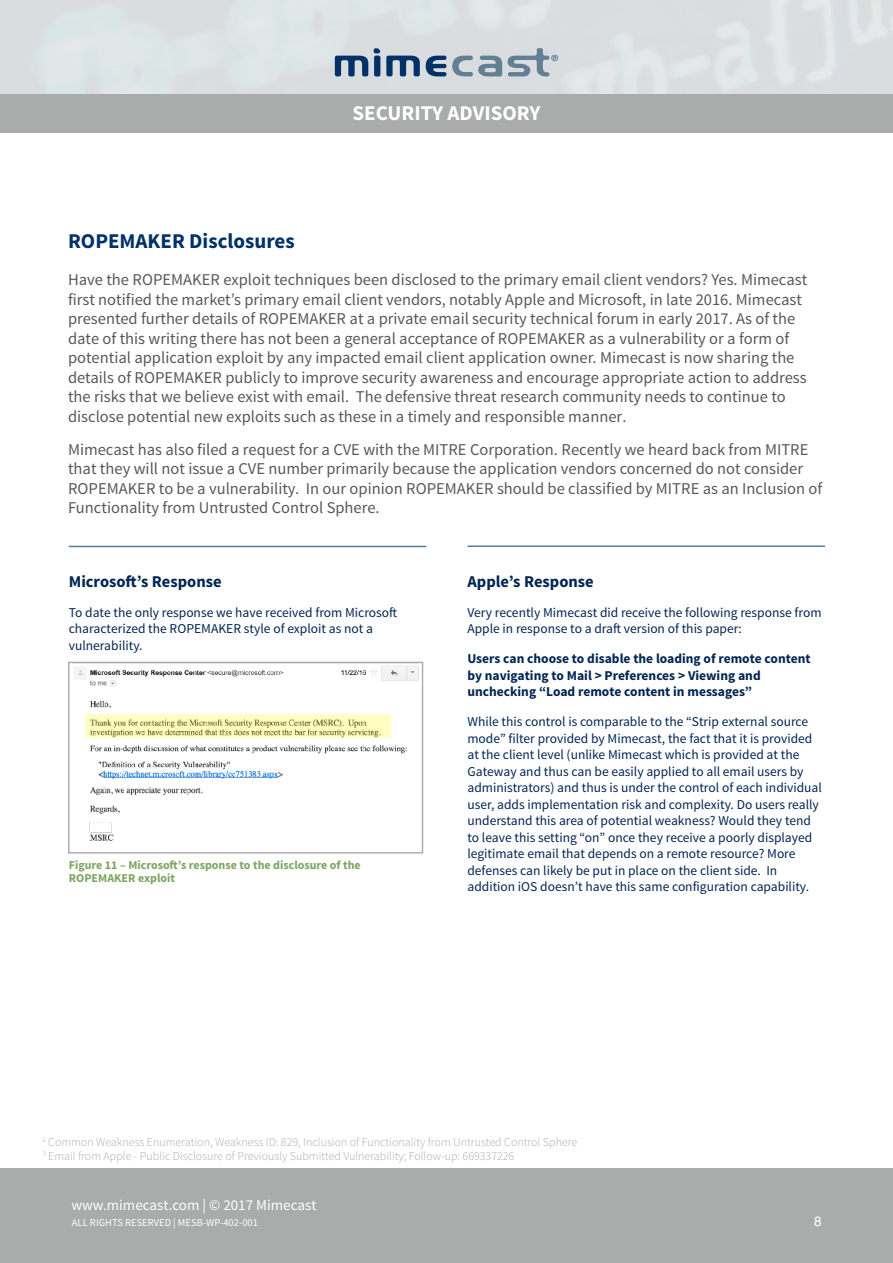
<style>
.page{position:relative;width:893px;height:1263px;background:#fff}
.page>*{position:absolute;margin:0;border:0;box-sizing:border-box;transform-origin:0 0}
.Main_Text{font:700 21px "Source Sans Pro";color:#003268}
.Page_Title{font:700 21px "Source Sans Pro";color:#fff}
.Main_Text-2{font:16.5px/19.5px "Source Sans Pro";color:#57585a}
.Main_Text-3{font:700 16.5px "Source Sans Pro";color:#002553}
.t1{font:15px "Source Sans Pro";color:#fff}
.Main_Text-4{font:13.5px/16.5px "Source Sans Pro";color:#002553}
.Main_Text-5{font:700 13.5px/16.5px "Source Sans Pro";color:#002553}
.t2{font:13.5px "Helvetica";color:#fff}
.Large_Bullet_Text{font:300 12px/13.5px "Source Sans Pro";color:#aaabab}
.Image_Title{font:700 12px/13.5px "Source Sans Pro";color:#7ca561}
.t3{font:10.5px "Source Sans Pro";color:#fff}
</style>
<div class="page">
<div style="left:0;top:0;width:893px;height:106px;background:#dbdee1"></div>
<svg style="left:335px;top:56px;width:33px;height:20px"></svg>
<svg style="left:426px;top:56px;width:20px;height:20px"></svg>
<svg style="left:452px;top:56px;width:50px;height:20px"></svg>
<svg style="left:374px;top:48px;width:6px;height:29px"></svg>
<svg style="left:386px;top:56px;width:34px;height:20px"></svg>
<svg style="left:508px;top:48px;width:50px;height:28px"></svg>
<div style="left:0;top:94px;width:893px;height:39px;background:#aaabab"></div>
<div style="left:0;top:1168px;width:893px;height:95px;background:#aaabab"></div>
<img style="left:74px;top:665px;width:345px;height:176px">
<div style="left:68px;top:662px;width:355px;height:191px;border:1px solid #aaabab"></div>
<hr style="left:69px;top:546px;width:357px;height:1px;background:#577e95">
<hr style="left:467px;top:545px;width:358px;height:2px;background:#577e95">
<p class="Page_Title" style="left:353px;top:99px;width:189px">SECURITY ADVISORY</p>
<p class="Main_Text" style="left:68px;top:227px;width:228px">ROPEMAKER Disclosures</p>
<p class="Main_Text-2" style="left:68px;top:270px;width:741px">Have the ROPEMAKER exploit techniques been disclosed to the primary email client vendors? Yes. Mimecast first notified the market’s primary email client vendors, notably Apple and Microsoft, in late 2016. Mimecast presented further details of ROPEMAKER at a private email security technical forum in early 2017. As of the date of this writing there has not been a general acceptance of ROPEMAKER as a vulnerability or a form of potential application exploit by any impacted email client application owner. Mimecast is now sharing the details of ROPEMAKER publicly to improve security awareness and encourage appropriate action to address the risks that we believe exist with email. The defensive threat research community needs to continue to disclose potential new exploits such as these in a timely and responsible manner.</p>
<p class="Main_Text-2" style="left:68px;top:440px;width:756px">Mimecast has also filed a request for a CVE with the MITRE Corporation. Recently we heard back from MITRE that they will not issue a CVE number primarily because the application vendors concerned do not consider ROPEMAKER to be a vulnerability. In our opinion ROPEMAKER should be classified by MITRE as an Inclusion of Functionality from Untrusted Control Sphere.</p>
<p class="Main_Text-3" style="left:69px;top:570px;width:154px">Microsoft’s Response</p>
<p class="Main_Text-4" style="left:69px;top:604px;width:330px">To date the only response we have received from Microsoft characterized the ROPEMAKER style of exploit as not a vulnerability.</p>
<p class="Image_Title" style="left:69px;top:859px;width:293px">Figure 11 – Microsoft’s response to the disclosure of the<br>ROPEMAKER exploit</p>
<p class="Main_Text-3" style="left:467px;top:570px;width:128px">Apple’s Response</p>
<p class="Main_Text-4" style="left:467px;top:604px;width:356px">Very recently Mimecast did receive the following response from<br>Apple in response to a draft version of this paper:</p>
<p class="Main_Text-5" style="left:467px;top:651px;width:345px">Users can choose to disable the loading of remote content by navigating to Mail &gt; Preferences &gt; Viewing and unchecking “Load remote content in messages”</p>
<p class="Main_Text-4" style="left:467px;top:713px;width:356px">While this control is comparable to the “Strip external source mode” filter provided by Mimecast, the fact that it is provided at the client level (unlike Mimecast which is provided at the Gateway and thus can be easily applied to all email users by administrators) and thus is under the control of each individual user, adds implementation risk and complexity. Do users really understand this area of potential weakness? Would they tend to leave this setting “on” once they receive a poorly displayed legitimate email that depends on a remote resource? More defenses can likely be put in place on the client side. In addition iOS doesn’t have this same configuration capability.</p>
<p class="Large_Bullet_Text" style="left:43px;top:1135px;width:536px"><sup>2</sup> Common Weakness Enumeration, Weakness ID: 829, Inclusion of Functionality from Untrusted Control Sphere<br><sup>3</sup> Email from Apple - Public Disclosure of Previously Submitted Vulnerability; Follow-up: 669337226</p>
<p class="t1" style="left:71px;top:1195px;width:246px">www.mimecast.com | © 2017 Mimecast</p>
<p class="t3" style="left:72px;top:1216px;width:188px">ALL RIGHTS RESERVED | MESB-WP-402-001</p>
<p class="t2" style="left:814px;top:1210px;width:9px">8</p>
</div>
